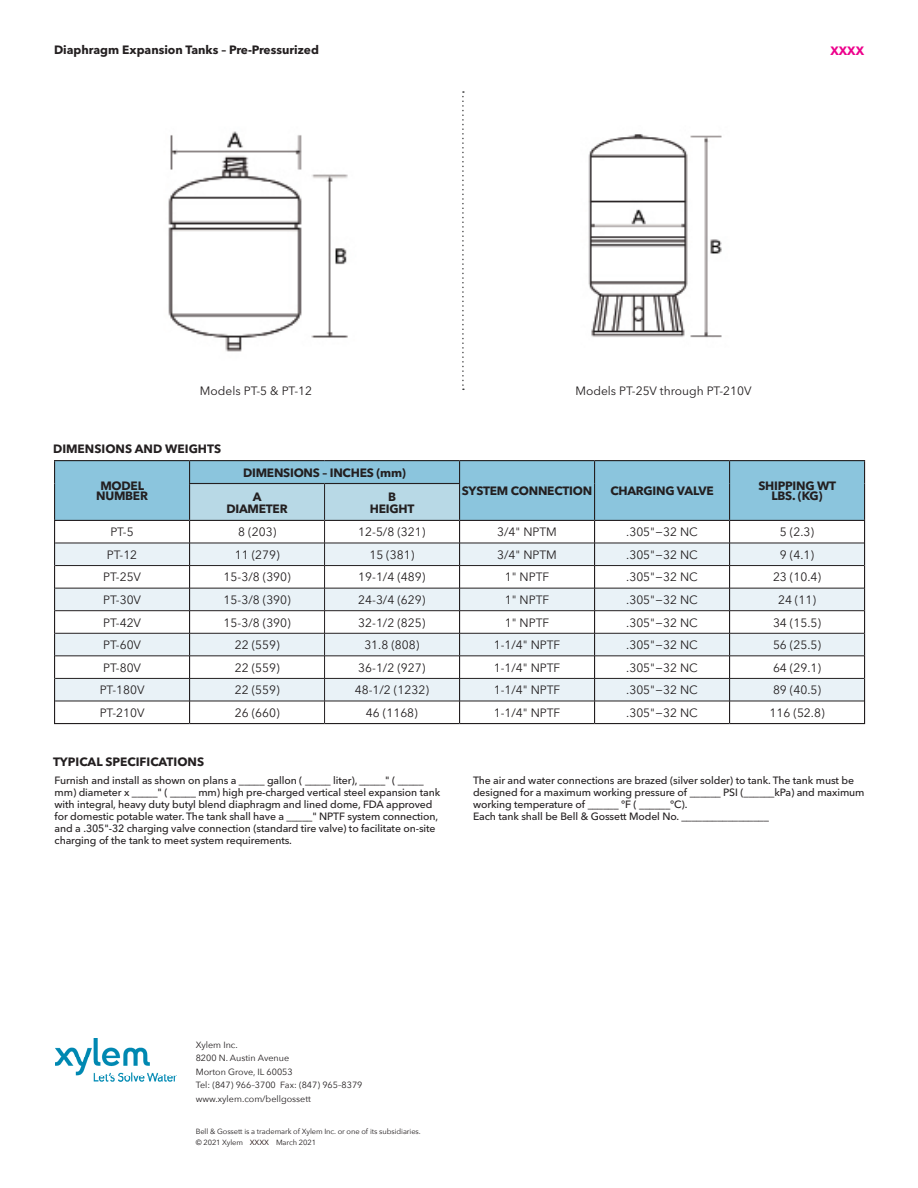
<style>
.page{position:relative;width:918px;height:1188px;background:#fff}
.page>*{position:absolute;margin:0;border:0;box-sizing:border-box;transform-origin:0 0}
.t1{font:12px "Avenir Next LT Pro";color:#231f20}
.t2{font:700 12px/10.5px "Avenir Next LT Pro";letter-spacing:-.02em;color:#231f20;text-align:center}
.t3{font:700 12px "Avenir Next LT Pro";color:#231f20}
.t4{font:700 12px "Avenir Next LT Pro";color:#ed028c}
.t5{font:500 10.5px/12px "Avenir Next LT Pro";letter-spacing:-.01em;color:#231f20}
.t6{font:9px "Avenir Next";color:#231f20}
.t7{font:7.5px/10.8px "Avenir Next";letter-spacing:-.01em;color:#231f20}
.s1{color:#150000}
</style>
<div class="page">
<hr style="left:190px;top:460px;width:135px;height:1px;background:#231f20">
<hr style="left:325px;top:460px;width:135px;height:1px;background:#231f20">
<hr style="left:460px;top:460px;width:135px;height:1px;background:#231f20">
<hr style="left:595px;top:460px;width:135px;height:1px;background:#231f20">
<hr style="left:730px;top:460px;width:135px;height:1px;background:#231f20">
<hr style="left:54px;top:460px;width:136px;height:1px;background:#231f20">
<svg style="left:54px;top:461px;width:811px;height:262px"></svg>
<hr style="left:54px;top:723px;width:136px;height:1px;background:#231f20">
<hr style="left:190px;top:723px;width:135px;height:1px;background:#231f20">
<hr style="left:325px;top:723px;width:135px;height:1px;background:#231f20">
<hr style="left:460px;top:723px;width:135px;height:1px;background:#231f20">
<hr style="left:595px;top:723px;width:135px;height:1px;background:#231f20">
<hr style="left:730px;top:723px;width:135px;height:1px;background:#231f20">
<svg style="left:462px;top:91px;width:2px;height:299px"></svg>
<img style="left:168px;top:131px;width:180px;height:221px">
<img style="left:588px;top:134px;width:134px;height:204px">
<img style="left:55px;top:1039px;width:121px;height:42px">
<p class="t3" style="left:54px;top:42px;width:266px">Diaphragm Expansion Tanks – Pre-Pressurized</p>
<p class="t4" style="left:830px;top:43px;width:35px">XXXX</p>
<p class="t1" style="left:200px;top:383px;width:114px">Models PT-5 &amp; PT-12</p>
<p class="t1" style="left:575px;top:383px;width:178px">Models PT-25V through PT-210V</p>
<p class="t3" style="left:53px;top:441px;width:170px">DIMENSIONS AND WEIGHTS</p>
<p class="t2" style="left:243px;top:467px;width:164px">DIMENSIONS – INCHES (mm)</p>
<p class="t2" style="left:96px;top:480px;width:53px">MODEL<br>NUMBER</p>
<p class="t2" style="left:758px;top:480px;width:79px">SHIPPING WT</p>
<p class="t2" style="left:462px;top:486px;width:132px">SYSTEM CONNECTION</p>
<p class="t2" style="left:610px;top:486px;width:105px">CHARGING VALVE</p>
<p class="t2" style="left:253px;top:491px;width:10px">A</p>
<p class="t2" style="left:771px;top:491px;width:53px">LBS. (KG)</p>
<p class="t2" style="left:226px;top:503px;width:63px">DIAMETER</p>
<p class="t2" style="left:388px;top:491px;width:9px">B</p>
<p class="t2" style="left:370px;top:503px;width:46px">HEIGHT</p>
<p class="t1" style="left:110px;top:525px;width:25px">PT-5</p>
<p class="t1" style="left:238px;top:525px;width:40px">8 (203)</p>
<p class="t1" style="left:358px;top:525px;width:69px">12-5/8 (321)</p>
<p class="t1" style="left:497px;top:525px;width:61px">3/4" NPTM</p>
<p class="t1" style="left:626px;top:525px;width:73px">.305"−32 NC</p>
<p class="t1" style="left:780px;top:525px;width:36px">5 (2.3)</p>
<p class="t1" style="left:107px;top:547px;width:32px">PT-12</p>
<p class="t1" style="left:235px;top:547px;width:46px">11 (279)</p>
<p class="t1" style="left:369px;top:547px;width:46px">15 (381)</p>
<p class="t1" style="left:497px;top:547px;width:61px">3/4" NPTM</p>
<p class="t1" style="left:626px;top:547px;width:73px">.305"−32 NC</p>
<p class="t1" style="left:780px;top:547px;width:36px">9 (4.1)</p>
<p class="t1" style="left:103px;top:570px;width:39px">PT-25V</p>
<p class="t1" style="left:224px;top:570px;width:69px">15-3/8 (390)</p>
<p class="t1" style="left:358px;top:570px;width:69px">19-1/4 (489)</p>
<p class="t1" style="left:505px;top:570px;width:46px">1" NPTF</p>
<p class="t1" style="left:626px;top:570px;width:73px">.305"−32 NC</p>
<p class="t1" style="left:773px;top:570px;width:50px">23 (10.4)</p>
<p class="t1" style="left:103px;top:593px;width:39px">PT-30V</p>
<p class="t1" style="left:224px;top:593px;width:69px">15-3/8 (390)</p>
<p class="t1" style="left:358px;top:593px;width:69px">24-3/4 (629)</p>
<p class="t1" style="left:505px;top:593px;width:46px">1" NPTF</p>
<p class="t1" style="left:626px;top:593px;width:73px">.305"−32 NC</p>
<p class="t1" style="left:778px;top:593px;width:40px">24 (11)</p>
<p class="t1" style="left:103px;top:615px;width:39px">PT-42V</p>
<p class="t1" style="left:224px;top:615px;width:69px">15-3/8 (390)</p>
<p class="t1" style="left:358px;top:615px;width:69px">32-1/2 (825)</p>
<p class="t1" style="left:505px;top:615px;width:46px">1" NPTF</p>
<p class="t1" style="left:626px;top:615px;width:73px">.305"−32 NC</p>
<p class="t1" style="left:773px;top:615px;width:50px">34 (15.5)</p>
<p class="t1" style="left:103px;top:638px;width:39px">PT-60V</p>
<p class="t1" style="left:235px;top:638px;width:46px">22 (559)</p>
<p class="t1" style="left:364px;top:638px;width:57px">31.8 (808)</p>
<p class="t1" style="left:494px;top:638px;width:68px">1-1/4" NPTF</p>
<p class="t1" style="left:626px;top:638px;width:73px">.305"−32 NC</p>
<p class="t1" style="left:773px;top:638px;width:50px">56 (25.5)</p>
<p class="t1" style="left:103px;top:660px;width:39px">PT-80V</p>
<p class="t1" style="left:235px;top:660px;width:46px">22 (559)</p>
<p class="t1" style="left:358px;top:660px;width:69px">36-1/2 (927)</p>
<p class="t1" style="left:494px;top:660px;width:68px">1-1/4" NPTF</p>
<p class="t1" style="left:626px;top:660px;width:73px">.305"−32 NC</p>
<p class="t1" style="left:773px;top:660px;width:50px">64 (29.1)</p>
<p class="t1" style="left:100px;top:683px;width:46px">PT-180V</p>
<p class="t1" style="left:235px;top:683px;width:46px">22 (559)</p>
<p class="t1" style="left:355px;top:683px;width:76px">48-1/2 (1232)</p>
<p class="t1" style="left:494px;top:683px;width:68px">1-1/4" NPTF</p>
<p class="t1" style="left:626px;top:683px;width:73px">.305"−32 NC</p>
<p class="t1" style="left:773px;top:683px;width:50px">89 (40.5)</p>
<p class="t1" style="left:100px;top:705px;width:46px">PT-210V</p>
<p class="t1" style="left:235px;top:705px;width:46px">26 (660)</p>
<p class="t1" style="left:366px;top:705px;width:53px">46 (1168)</p>
<p class="t1" style="left:494px;top:705px;width:68px">1-1/4" NPTF</p>
<p class="t1" style="left:626px;top:705px;width:73px">.305"−32 NC</p>
<p class="t1" style="left:770px;top:705px;width:57px">116 (52.8)</p>
<p class="t3" style="left:53px;top:754px;width:153px">TYPICAL SPECIFICATIONS</p>
<p class="t5" style="left:55px;top:774px;width:387px">Furnish and install as shown on plans a _____ gallon ( _____ liter), _____" ( _____ mm) diameter x _____" ( _____ mm) high pre-charged vertical steel expansion tank with integral, heavy duty butyl blend diaphragm and lined dome, FDA approved for domestic potable water. The tank shall have a _____" NPTF system connection, and a .305"-32 charging valve connection (standard tire valve) to facilitate on-site charging of the tank to meet system requirements.</p>
<p class="t5" style="left:473px;top:774px;width:393px">The air and water connections are brazed (silver solder) to tank. The tank must be designed for a maximum working pressure of ______ PSI (______kPa) and maximum working temperature of ______ °F ( ______°C).<br>Each tank shall be Bell &amp; Gossett Model No. _________________</p>
<p class="t6" style="left:196px;top:1037px;width:44px">Xylem Inc.</p>
<p class="t6" style="left:196px;top:1051px;width:95px">8200 N. Austin Avenue</p>
<p class="t6" style="left:196px;top:1064px;width:98px">Morton Grove, IL 60053</p>
<p class="t6" style="left:196px;top:1078px;width:168px">Tel: (847) 966–3700 Fax: (847) 965–8379</p>
<p class="t6" style="left:196px;top:1091px;width:117px">www.xylem.com/bellgossett</p>
<p class="t7" style="left:196px;top:1126px;width:227px">Bell &amp; Gossett is a trademark of Xylem Inc. or one of its subsidiaries. © 2021 Xylem <span class="s1">XXXX</span> March 2021</p>
</div>
